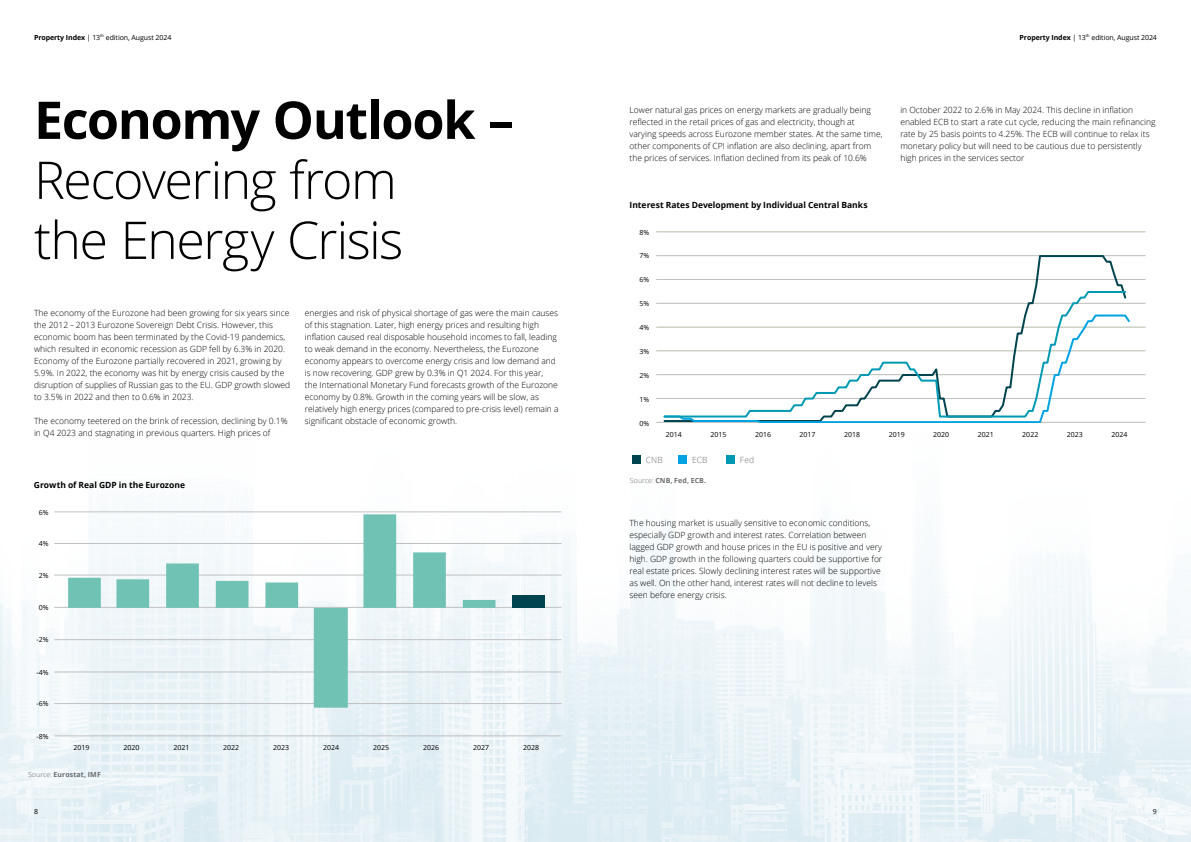
<style>
.page{position:relative;width:1191px;height:842px;background:#fff}
.page>*{position:absolute;margin:0;border:0;box-sizing:border-box;transform-origin:0 0}
.t1{font:300 52px/60px "Open Sans";letter-spacing:-.03em;color:#000}
.t2{font:700 52px "Open Sans";letter-spacing:-.025em;color:#000}
.t3{font:300 8.5px/12px "Open Sans";color:#000}
.t4{font:700 8.5px "Open Sans";color:#000}
.t5{font:300 8.5px "Open Sans";letter-spacing:.005em;color:#6a6d71}
.t6{font:7px "Open Sans";color:#000}
.t7{font:700 7px "Open Sans";letter-spacing:.01em;color:#6a6d71}
.s1{font-weight:700}
.s2{font-weight:300}
</style>
<div class="page">
<img style="left:0;top:326px;width:1191px;height:516px">
<hr style="left:54px;top:511px;width:507px;height:1px;background:#bfc0c1">
<hr style="left:54px;top:543px;width:507px;height:1px;background:#bfc0c1">
<hr style="left:54px;top:574px;width:507px;height:1px;background:#bfc0c1">
<hr style="left:54px;top:607px;width:507px;height:1px;background:#bfc0c1">
<hr style="left:54px;top:639px;width:507px;height:1px;background:#bfc0c1">
<hr style="left:54px;top:671px;width:507px;height:1px;background:#bfc0c1">
<hr style="left:54px;top:703px;width:507px;height:1px;background:#bfc0c1">
<hr style="left:54px;top:735px;width:507px;height:1px;background:#bfc0c1">
<div style="left:512px;top:595px;width:32px;height:13px;background:#00444f"></div>
<svg style="left:68px;top:514px;width:427px;height:194px;fill:#eff6f9"></svg>
<hr style="left:656px;top:422px;width:489px;height:1px;background:#bfc0c1">
<hr style="left:656px;top:398px;width:489px;height:1px;background:#bfc0c1">
<hr style="left:656px;top:374px;width:489px;height:1px;background:#bfc0c1">
<hr style="left:656px;top:350px;width:489px;height:1px;background:#bfc0c1">
<hr style="left:656px;top:327px;width:489px;height:1px;background:#bfc0c1">
<hr style="left:656px;top:303px;width:489px;height:1px;background:#bfc0c1">
<hr style="left:656px;top:279px;width:489px;height:1px;background:#bfc0c1">
<hr style="left:656px;top:255px;width:489px;height:1px;background:#bfc0c1">
<hr style="left:656px;top:231px;width:489px;height:1px;background:#bfc0c1">
<div style="left:632px;top:456px;width:8px;height:8px;background:#00444f"></div>
<div style="left:678px;top:456px;width:9px;height:8px;background:#00a3e2"></div>
<div style="left:726px;top:456px;width:8px;height:8px;background:#0099b3"></div>
<svg style="left:663px;top:255px;width:464px;height:35px"></svg>
<svg style="left:663px;top:316px;width:467px;height:106px"></svg>
<svg style="left:663px;top:290px;width:464px;height:128px"></svg>
<p class="t6" style="left:34px;top:32px;width:139px"><span class="s1">Property Index</span> | 13<sup>th</sup> edition, August 2024</p>
<h1 class="t2" style="left:34px;top:83px;width:481px">Economy Outlook –</h1>
<h1 class="t1" style="left:34px;top:149px;width:371px">Recovering from the Energy Crisis</h1>
<p class="t3" style="left:34px;top:306px;width:258px">The economy of the Eurozone had been growing for six years since the 2012 – 2013 Eurozone Sovereign Debt Crisis. However, this economic boom has been terminated by the Covid-19 pandemics, which resulted in economic recession as GDP fell by 6.3% in 2020.<br>Economy of the Eurozone partially recovered in 2021, growing by 5.9%. In 2022, the economy was hit by energy crisis caused by the disruption of supplies of Russian gas to the EU. GDP growth slowed to 3.5% in 2022 and then to 0.6% in 2023.</p>
<p class="t3" style="left:34px;top:414px;width:255px">The economy teetered on the brink of recession, declining by 0.1% in Q4 2023 and stagnating in previous quarters. High prices of</p>
<p class="t3" style="left:305px;top:306px;width:255px">energies and risk of physical shortage of gas were the main causes of this stagnation. Later, high energy prices and resulting high inflation caused real disposable household incomes to fall, leading to weak demand in the economy. Nevertheless, the Eurozone economy appears to overcome energy crisis and low demand and is now recovering. GDP grew by 0.3% in Q1 2024. For this year,<br>the International Monetary Fund forecasts growth of the Eurozone economy by 0.8%. Growth in the coming years will be slow, as relatively high energy prices (compared to pre-crisis level) remain a significant obstacle of economic growth.</p>
<p class="t4" style="left:34px;top:479px;width:153px">Growth of Real GDP in the Eurozone</p>
<p class="t6" style="left:39px;top:507px;width:11px">6%</p>
<p class="t6" style="left:39px;top:539px;width:11px">4%</p>
<p class="t6" style="left:39px;top:570px;width:11px">2%</p>
<p class="t6" style="left:39px;top:603px;width:11px">0%</p>
<p class="t6" style="left:36px;top:635px;width:14px">-2%</p>
<p class="t6" style="left:36px;top:667px;width:14px">-4%</p>
<p class="t6" style="left:36px;top:699px;width:14px">-6%</p>
<p class="t6" style="left:36px;top:731px;width:14px">-8%</p>
<p class="t6" style="left:73px;top:742px;width:18px">2019</p>
<p class="t6" style="left:123px;top:742px;width:18px">2020</p>
<p class="t6" style="left:173px;top:742px;width:18px">2021</p>
<p class="t6" style="left:223px;top:742px;width:18px">2022</p>
<p class="t6" style="left:273px;top:742px;width:18px">2023</p>
<p class="t6" style="left:323px;top:742px;width:18px">2024</p>
<p class="t6" style="left:373px;top:742px;width:18px">2025</p>
<p class="t6" style="left:423px;top:742px;width:18px">2026</p>
<p class="t6" style="left:473px;top:742px;width:18px">2027</p>
<p class="t6" style="left:523px;top:742px;width:18px">2028</p>
<p class="t7" style="left:28px;top:769px;width:74px"><span class="s2">Source:</span> Eurostat, IMF</p>
<p class="t6" style="left:1019px;top:32px;width:139px"><span class="s1">Property Index</span> | 13<sup>th</sup> edition, August 2024</p>
<p class="t3" style="left:629px;top:104px;width:254px">Lower natural gas prices on energy markets are gradually being reflected in the retail prices of gas and electricity, though at varying speeds across Eurozone member states. At the same time, other components of CPI inflation are also declining, apart from the prices of services. Inflation declined from its peak of 10.6%</p>
<p class="t3" style="left:900px;top:104px;width:257px">in October 2022 to 2.6% in May 2024. This decline in inflation enabled ECB to start a rate cut cycle, reducing the main refinancing rate by 25 basis points to 4.25%. The ECB will continue to relax its monetary policy but will need to be cautious due to persistently high prices in the services sector</p>
<p class="t4" style="left:629px;top:199px;width:239px">Interest Rates Development by Individual Central Banks</p>
<p class="t6" style="left:639px;top:227px;width:11px">8%</p>
<p class="t6" style="left:639px;top:251px;width:11px">7%</p>
<p class="t6" style="left:639px;top:275px;width:11px">6%</p>
<p class="t6" style="left:639px;top:299px;width:11px">5%</p>
<p class="t6" style="left:639px;top:323px;width:11px">4%</p>
<p class="t6" style="left:639px;top:347px;width:11px">3%</p>
<p class="t6" style="left:639px;top:370px;width:11px">2%</p>
<p class="t6" style="left:639px;top:394px;width:11px">1%</p>
<p class="t6" style="left:639px;top:418px;width:11px">0%</p>
<p class="t6" style="left:666px;top:430px;width:18px">2014</p>
<p class="t6" style="left:710px;top:430px;width:18px">2015</p>
<p class="t6" style="left:755px;top:430px;width:18px">2016</p>
<p class="t6" style="left:799px;top:430px;width:18px">2017</p>
<p class="t6" style="left:844px;top:430px;width:18px">2018</p>
<p class="t6" style="left:888px;top:430px;width:18px">2019</p>
<p class="t6" style="left:933px;top:430px;width:18px">2020</p>
<p class="t6" style="left:977px;top:430px;width:18px">2021</p>
<p class="t6" style="left:1022px;top:430px;width:18px">2022</p>
<p class="t6" style="left:1066px;top:430px;width:18px">2023</p>
<p class="t6" style="left:1111px;top:430px;width:18px">2024</p>
<p class="t5" style="left:646px;top:454px;width:18px">CNB</p>
<p class="t5" style="left:692px;top:454px;width:17px">ECB</p>
<p class="t5" style="left:740px;top:454px;width:16px">Fed</p>
<p class="t7" style="left:630px;top:476px;width:78px"><span class="s2">Source:</span> CNB, Fed, ECB.</p>
<p class="t3" style="left:629px;top:516px;width:254px">The housing market is usually sensitive to economic conditions, especially GDP growth and interest rates. Correlation between lagged GDP growth and house prices in the EU is positive and very high. GDP growth in the following quarters could be supportive for real estate prices. Slowly declining interest rates will be supportive as well. On the other hand, interest rates will not decline to levels seen before energy crisis.</p>
<p class="t6" style="left:34px;top:807px;width:6px">8</p>
<p class="t6" style="left:1153px;top:807px;width:6px">9</p>
</div>
